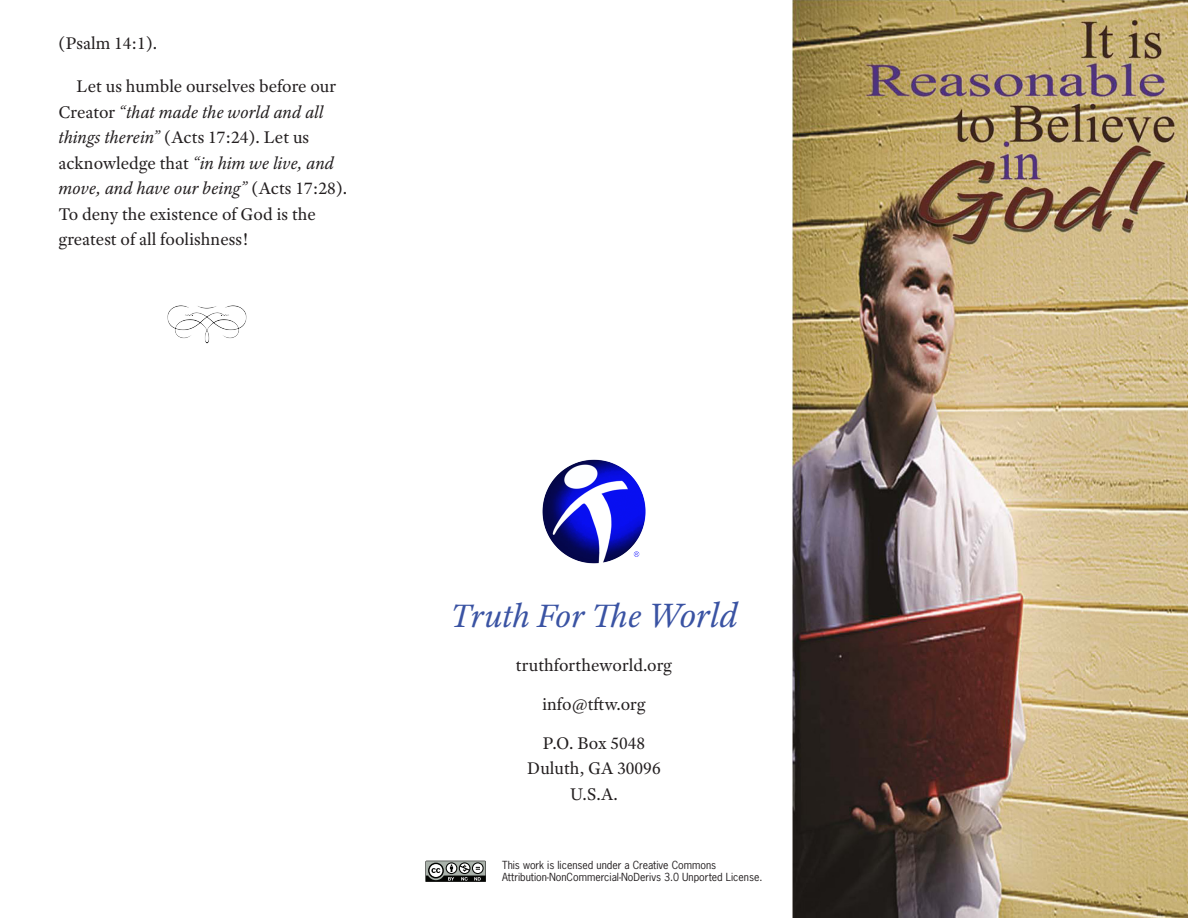
<style>
.page{position:relative;width:1188px;height:918px;background:#fff}
.page>*{position:absolute;margin:0;border:0;box-sizing:border-box;transform-origin:0 0}
.t1{font:italic 34.5px "Adobe Text Pro";letter-spacing:-.005em;color:#3a53a3}
.tractText{font:18px/25.5px "Adobe Text Pro";color:#231f20}
.t2{font:10.5px/12.6px "News Gothic Std";color:#231f20}
.s1{font-style:italic}
.s2{font-size:36px}
</style>
<div class="page">
<img style="left:542px;top:459px;width:104px;height:105px">
<img style="left:167px;top:305px;width:80px;height:39px">
<img style="left:792px;top:0;width:396px;height:918px">
<svg style="left:425px;top:861px;width:61px;height:21px"></svg>
<p class="tractText" style="left:58px;top:30px;width:100px">(Psalm 14:1).</p>
<p class="tractText" style="left:58px;top:74px;width:290px;text-indent:18px">Let us humble ourselves before our Creator <span class="s1">“that made the world and all things therein”</span> (Acts 17:24). Let us acknowledge that <span class="s1">“in him we live, and move, and have our being”</span> (Acts 17:28).<br>To deny the existence of God is the greatest of all foolishness!</p>
<p class="t1" style="left:450px;top:594px;width:289px">Truth For The <span class="s2">World</span></p>
<p class="tractText" style="left:516px;top:652px;width:158px">truthfortheworld.org</p>
<p class="tractText" style="left:543px;top:691px;width:104px">info@tftw.org</p>
<p class="tractText" style="left:543px;top:730px;width:104px">P.O. Box 5048</p>
<p class="tractText" style="left:527px;top:755px;width:135px">Duluth, GA 30096</p>
<p class="tractText" style="left:570px;top:781px;width:49px">U.S.A.</p>
<p class="t2" style="left:502px;top:859px;width:262px">This work is licensed under a Creative Commons<br>Attribution-NonCommercial-NoDerivs 3.0 Unported License.</p>
</div>
